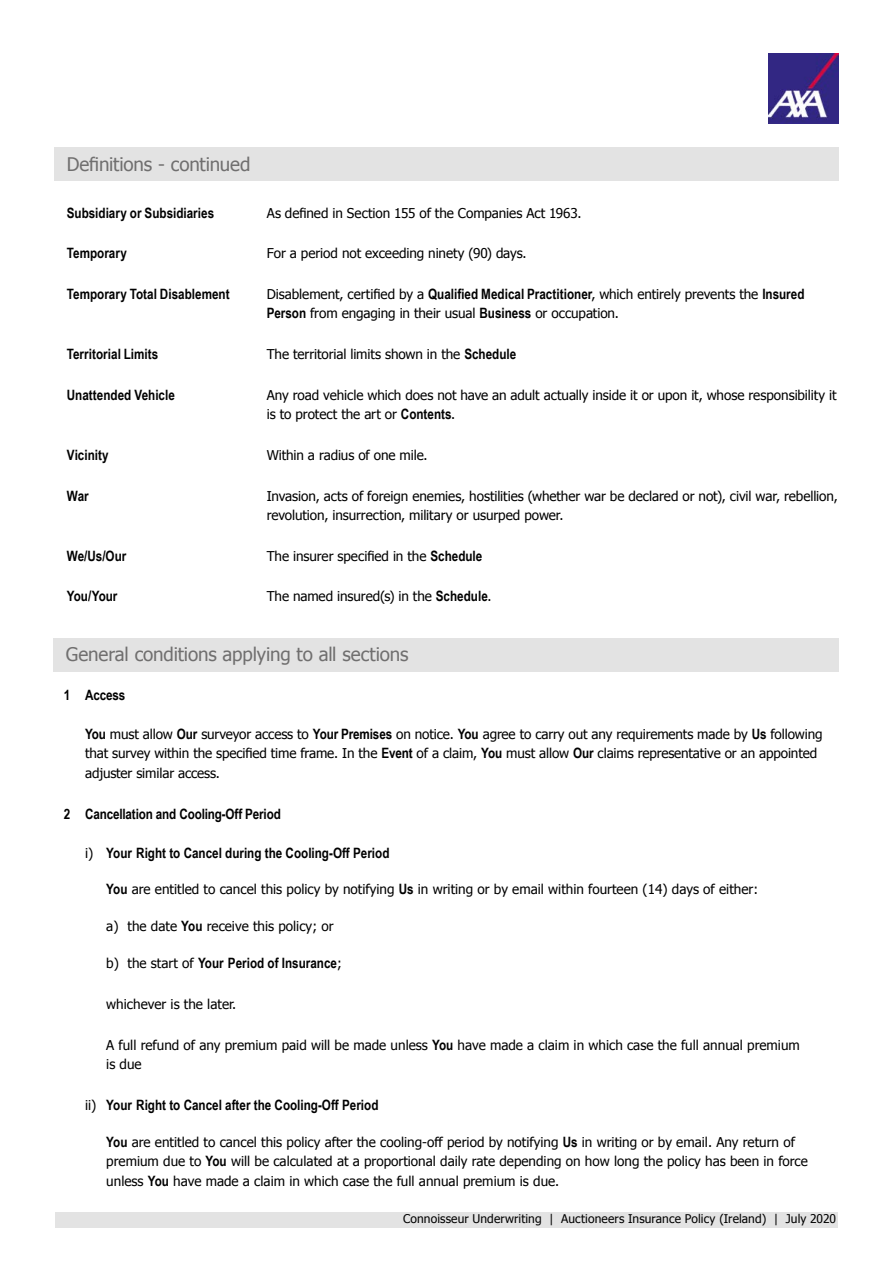
<style>
.page{position:relative;width:893px;height:1263px;background:#fff}
.page>*{position:absolute;margin:0;border:0;box-sizing:border-box;transform-origin:0 0}
.t1{font:18.75px "Tahoma";letter-spacing:-.005em;color:#706f6f}
.t2{font:700 14.25px "Arial Narrow";color:#000}
.t3{font:13.5px/19.5px "Tahoma";letter-spacing:-.005em;color:#000}
.t4{font:12px "Tahoma";letter-spacing:.01em;color:#000}
.s1{font-family:"Arial Narrow";font-weight:700;font-size:14.25px}
.s2{font-family:"Tahoma";font-weight:400;font-size:13.5px}
</style>
<div class="page">
<div style="left:56px;top:1211px;width:782px;height:16px;background:#e3e3e3"></div>
<img style="left:768px;top:53px;width:70px;height:70px">
<div style="left:54px;top:148px;width:785px;height:33px;background:#e3e3e3"></div>
<div style="left:53px;top:638px;width:786px;height:33px;background:#e3e3e3"></div>
<h1 class="t1" style="left:67px;top:151px;width:185px">Definitions - continued</h1>
<p class="t2" style="left:67px;top:202px;width:149px">Subsidiary or Subsidiaries</p>
<p class="t3" style="left:267px;top:202px;width:316px">As defined in Section 155 of the Companies Act 1963.</p>
<p class="t2" style="left:67px;top:243px;width:62px">Temporary</p>
<p class="t3" style="left:267px;top:243px;width:261px">For a period not exceeding ninety (90) days.</p>
<p class="t2" style="left:67px;top:283px;width:164px">Temporary Total Disablement</p>
<p class="t3" style="left:267px;top:284px;width:539px">Disablement, certified by a <span class="s1">Qualified Medical Practitioner</span>, which entirely prevents the <span class="s1">Insured<br>Person</span> from engaging in their usual <span class="s1">Business</span> or occupation.</p>
<p class="t2" style="left:67px;top:343px;width:93px">Territorial Limits</p>
<p class="t3" style="left:267px;top:344px;width:251px">The territorial limits shown in the <span class="s1">Schedule</span></p>
<p class="t2" style="left:67px;top:384px;width:110px">Unattended Vehicle</p>
<p class="t3" style="left:267px;top:385px;width:571px">Any road vehicle which does not have an adult actually inside it or upon it, whose responsibility it is to protect the art or <span class="s1">Contents</span>.</p>
<p class="t2" style="left:67px;top:444px;width:43px">Vicinity</p>
<p class="t3" style="left:267px;top:445px;width:163px">Within a radius of one mile.</p>
<p class="t2" style="left:67px;top:485px;width:23px">War</p>
<p class="t3" style="left:267px;top:485px;width:573px">Invasion, acts of foreign enemies, hostilities (whether war be declared or not), civil war, rebellion, revolution, insurrection, military or usurped power.</p>
<p class="t2" style="left:67px;top:545px;width:61px">We/Us/Our</p>
<p class="t3" style="left:267px;top:545px;width:217px">The insurer specified in the <span class="s1">Schedule</span></p>
<p class="t2" style="left:67px;top:586px;width:52px">You/Your</p>
<p class="t3" style="left:267px;top:586px;width:226px">The named insured(s) in the <span class="s1">Schedule</span>.</p>
<h1 class="t1" style="left:66px;top:642px;width:344px">General conditions applying to all sections</h1>
<p class="t2" style="left:64px;top:684px;width:63px">1 Access</p>
<p class="t3" style="left:85px;top:723px;width:739px"><span class="s1">You</span> must allow <span class="s1">Our</span> surveyor access to <span class="s1">Your Premises</span> on notice. <span class="s1">You</span> agree to carry out any requirements made by <span class="s1">Us</span> following that survey within the specified time frame. In the <span class="s1">Event</span> of a claim, <span class="s1">You</span> must allow <span class="s1">Our</span> claims representative or an appointed adjuster similar access.</p>
<p class="t2" style="left:64px;top:803px;width:219px">2 Cancellation and Cooling-Off Period</p>
<p class="t2" style="left:85px;top:842px;width:306px"><span class="s2">i)</span> Your Right to Cancel during the Cooling-Off Period</p>
<p class="t3" style="left:106px;top:879px;width:653px"><span class="s1">You</span> are entitled to cancel this policy by notifying <span class="s1">Us</span> in writing or by email within fourteen (14) days of either:</p>
<p class="t3" style="left:106px;top:916px;width:229px">a) the date <span class="s1">You</span> receive this policy; or</p>
<p class="t2" style="left:106px;top:952px;width:237px"><span class="s2">b) the start of</span> Your Period of Insurance<span class="s2">;</span></p>
<p class="t3" style="left:106px;top:993px;width:131px">whichever is the later.</p>
<p class="t3" style="left:106px;top:1034px;width:695px">A full refund of any premium paid will be made unless <span class="s1">You</span> have made a claim in which case the full annual premium is due</p>
<p class="t2" style="left:85px;top:1094px;width:295px"><span class="s2">ii)</span> Your Right to Cancel after the Cooling-Off Period</p>
<p class="t3" style="left:106px;top:1131px;width:703px"><span class="s1">You</span> are entitled to cancel this policy after the cooling-off period by notifying <span class="s1">Us</span> in writing or by email. Any return of premium due to <span class="s1">You</span> will be calculated at a proportional daily rate depending on how long the policy has been in force unless <span class="s1">You</span> have made a claim in which case the full annual premium is due.</p>
<p class="t4" style="left:403px;top:1210px;width:434px">Connoisseur Underwriting | Auctioneers Insurance Policy (Ireland) | July 2020</p>
</div>
